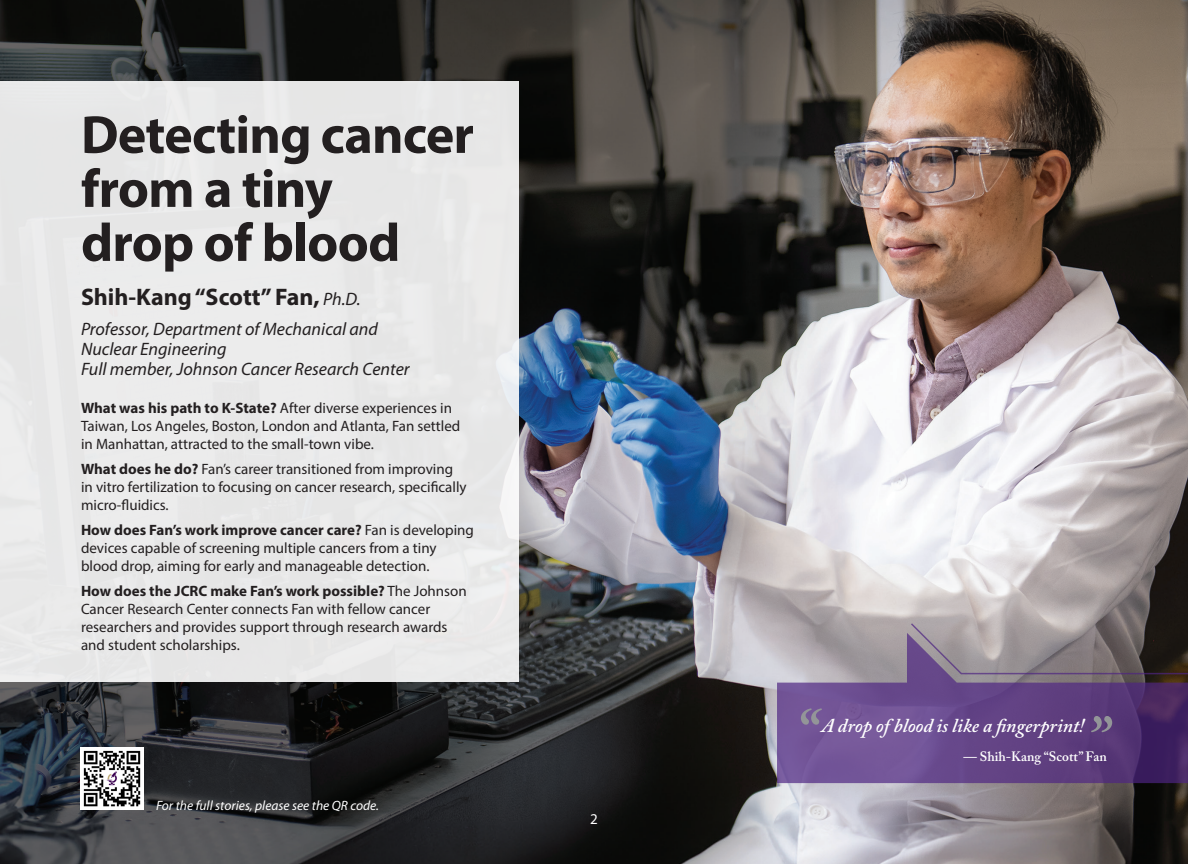
<style>
.page{position:relative;width:1188px;height:864px;background:#fff}
.page>*{position:absolute;margin:0;border:0;box-sizing:border-box;transform-origin:0 0}
.Quote_W{font:italic 600 67.5px "Adobe Caslon Pro";color:#939598}
.title_1{font:700 54px/54px "Myriad Pro";letter-spacing:-.015em;color:#231f20}
.Name{font:700 24px "Myriad Pro";color:#231f20}
.Quote_W-2{font:italic 600 19.5px "Adobe Caslon Pro";color:#fff}
.title_2_Italic{font:italic 18px/20.2px "Myriad Pro";color:#231f20}
.body_text{font:15px/18px "Myriad Pro";color:#231f20}
.t1{font:15px "Myriad Pro";color:#fff}
.QR_W{font:italic 13.5px "Myriad Pro";color:#fff}
.Quote_Name{font:600 13.5px "Adobe Caslon Pro";color:#fff}
.s1{font-weight:400;font-style:italic;font-size:18px}
.s2{font-weight:700}
</style>
<div class="page">
<img style="left:0;top:0;width:1188px;height:864px">
<svg style="left:777px;top:633px;width:411px;height:150px;background:#6d5289"></svg>
<div style="left:0;top:81px;width:519px;height:601px;background:#e8e8e9"></div>
<svg style="left:909px;top:622px;width:279px;height:53px;background:#7d7479"></svg>
<img style="left:81px;top:747px;width:63px;height:63px">
<p class="title_1" style="left:81px;top:106px;width:395px">Detecting cancer from a tiny<br>drop of blood</p>
<p class="Name" style="left:81px;top:281px;width:281px">Shih-Kang “Scott” Fan, <span class="s1">Ph.D.</span></p>
<p class="title_2_Italic" style="left:81px;top:318px;width:330px">Professor, Department of Mechanical and<br>Nuclear Engineering<br>Full member, Johnson Cancer Research Center</p>
<p class="body_text" style="left:81px;top:399px;width:381px"><span class="s2">What was his path to K-State?</span> After diverse experiences in<br>Taiwan, Los Angeles, Boston, London and Atlanta, Fan settled in Manhattan, attracted to the small-town vibe.</p>
<p class="body_text" style="left:81px;top:460px;width:387px"><span class="s2">What does he do?</span> Fan’s career transitioned from improving in vitro fertilization to focusing on cancer research, specifically micro-fluidics.</p>
<p class="body_text" style="left:81px;top:521px;width:394px"><span class="s2">How does Fan’s work improve cancer care?</span> Fan is developing devices capable of screening multiple cancers from a tiny blood drop, aiming for early and manageable detection.</p>
<p class="body_text" style="left:81px;top:581px;width:387px"><span class="s2">How does the JCRC make Fan’s work possible?</span> The Johnson Cancer Research Center connects Fan with fellow cancer researchers and provides support through research awards and student scholarships.</p>
<p class="QR_W" style="left:156px;top:797px;width:224px">For the full stories, please see the QR code.</p>
<p class="t1" style="left:590px;top:810px;width:9px">2</p>
<p class="Quote_W" style="left:792px;top:692px;width:24px">“</p>
<p class="Quote_W" style="left:1085px;top:699px;width:24px">”</p>
<p class="Quote_W-2" style="left:821px;top:714px;width:265px">A drop of blood is like a fingerprint!</p>
<p class="Quote_Name" style="left:963px;top:749px;width:145px">— Shih-Kang “Scott” Fan</p>
</div>
